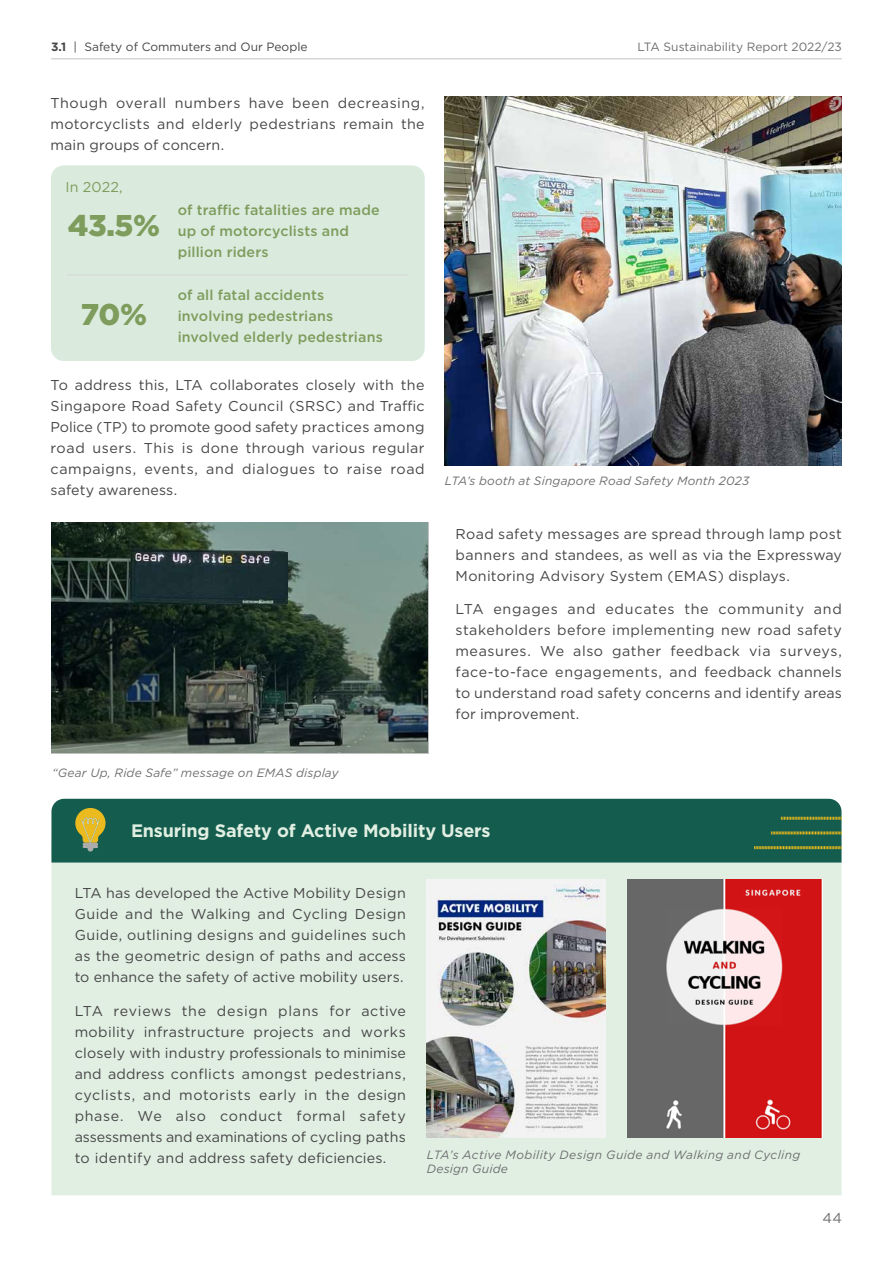
<style>
.page{position:relative;width:893px;height:1263px;background:#fff}
.page>*{position:absolute;margin:0;border:0;box-sizing:border-box;transform-origin:0 0}
.t1{font:900 30px "Gotham";color:#7e9c5c}
.t2{font:700 18px "Gotham";letter-spacing:-.01em;color:#e1efe2}
.t3{font:14.25px/21px "Gotham";letter-spacing:.015em;color:#464547;text-align:justify}
.t4{font:500 14.25px/21px "Gotham";letter-spacing:.01em;color:#7e9c5c}
.t5{font:14.25px "Gotham";color:#7e9c5c}
.t6{font:14.25px "Gotham";color:#6d6e71}
.t7{font:italic 12px/13.5px "Gotham";letter-spacing:.02em;color:#6d6e71}
.t8{font:12px "Gotham";color:#464547}
.t9{font:12px "Gotham";color:#6d6e71}
.s1{font-weight:700}
</style>
<div class="page">
<hr style="left:51px;top:58px;width:791px;height:1px;background:#c0c2c4">
<div style="left:51px;top:165px;width:374px;height:196px;background:#daeadd;border-radius:13px"></div>
<img style="left:445px;top:96px;width:397px;height:370px">
<svg style="left:51px;top:522px;width:377px;height:231px;background:#3c4d46"></svg>
<img style="left:132px;top:553px;width:155px;height:52px">
<hr style="left:67px;top:275px;width:341px;height:1px;background:#d5d7d8">
<div style="left:52px;top:862px;width:789px;height:333px;background:#e1efe2"></div>
<div style="left:51px;top:799px;width:790px;height:63px;background:#145c4e"></div>
<svg style="left:75px;top:808px;width:31px;height:43px"></svg>
<img style="left:427px;top:879px;width:178px;height:258px">
<img style="left:627px;top:879px;width:195px;height:258px">
<svg style="left:754px;top:846px;width:88px;height:3px"></svg>
<svg style="left:771px;top:831px;width:71px;height:3px"></svg>
<svg style="left:781px;top:817px;width:61px;height:3px"></svg>
<p class="t8" style="left:51px;top:39px;width:258px"><span class="s1">3.1</span> | Safety of Commuters and Our People</p>
<p class="t9" style="left:638px;top:39px;width:206px">LTA Sustainability Report 2022/23</p>
<p class="t3" style="left:50px;top:92px;width:376px">Though overall numbers have been decreasing, motorcyclists and elderly pedestrians remain the main groups of concern.</p>
<p class="t5" style="left:65px;top:178px;width:59px">In 2022,</p>
<h1 class="t1" style="left:68px;top:205px;width:94px">43.5%</h1>
<h1 class="t1" style="left:81px;top:294px;width:68px">70%</h1>
<p class="t4" style="left:178px;top:199px;width:203px">of traffic fatalities are made up of motorcyclists and pillion riders</p>
<p class="t4" style="left:178px;top:284px;width:207px">of all fatal accidents involving pedestrians involved elderly pedestrians</p>
<p class="t3" style="left:50px;top:374px;width:376px">To address this, LTA collaborates closely with the Singapore Road Safety Council (SRSC) and Traffic Police (TP) to promote good safety practices among road users. This is done through various regular campaigns, events, and dialogues to raise road safety awareness.</p>
<p class="t7" style="left:52px;top:765px;width:288px">“Gear Up, Ride Safe” message on EMAS display</p>
<p class="t7" style="left:445px;top:474px;width:306px">LTA’s booth at Singapore Road Safety Month 2023</p>
<p class="t3" style="left:455px;top:523px;width:388px">Road safety messages are spread through lamp post banners and standees, as well as via the Expressway Monitoring Advisory System (EMAS) displays.</p>
<p class="t3" style="left:455px;top:598px;width:388px">LTA engages and educates the community and stakeholders before implementing new road safety measures. We also gather feedback via surveys, face-to-face engagements, and feedback channels to understand road safety concerns and identify areas for improvement.</p>
<p class="t2" style="left:131px;top:819px;width:361px">Ensuring Safety of Active Mobility Users</p>
<p class="t3" style="left:75px;top:882px;width:333px">LTA has developed the Active Mobility Design Guide and the Walking and Cycling Design Guide, outlining designs and guidelines such as the geometric design of paths and access to enhance the safety of active mobility users.</p>
<p class="t3" style="left:75px;top:1000px;width:333px">LTA reviews the design plans for active mobility infrastructure projects and works closely with industry professionals to minimise and address conflicts amongst pedestrians, cyclists, and motorists early in the design phase. We also conduct formal safety assessments and examinations of cycling paths to identify and address safety deficiencies.</p>
<p class="t7" style="left:427px;top:1148px;width:375px">LTA’s Active Mobility Design Guide and Walking and Cycling<br>Design Guide</p>
<p class="t6" style="left:822px;top:1209px;width:21px">44</p>
</div>
